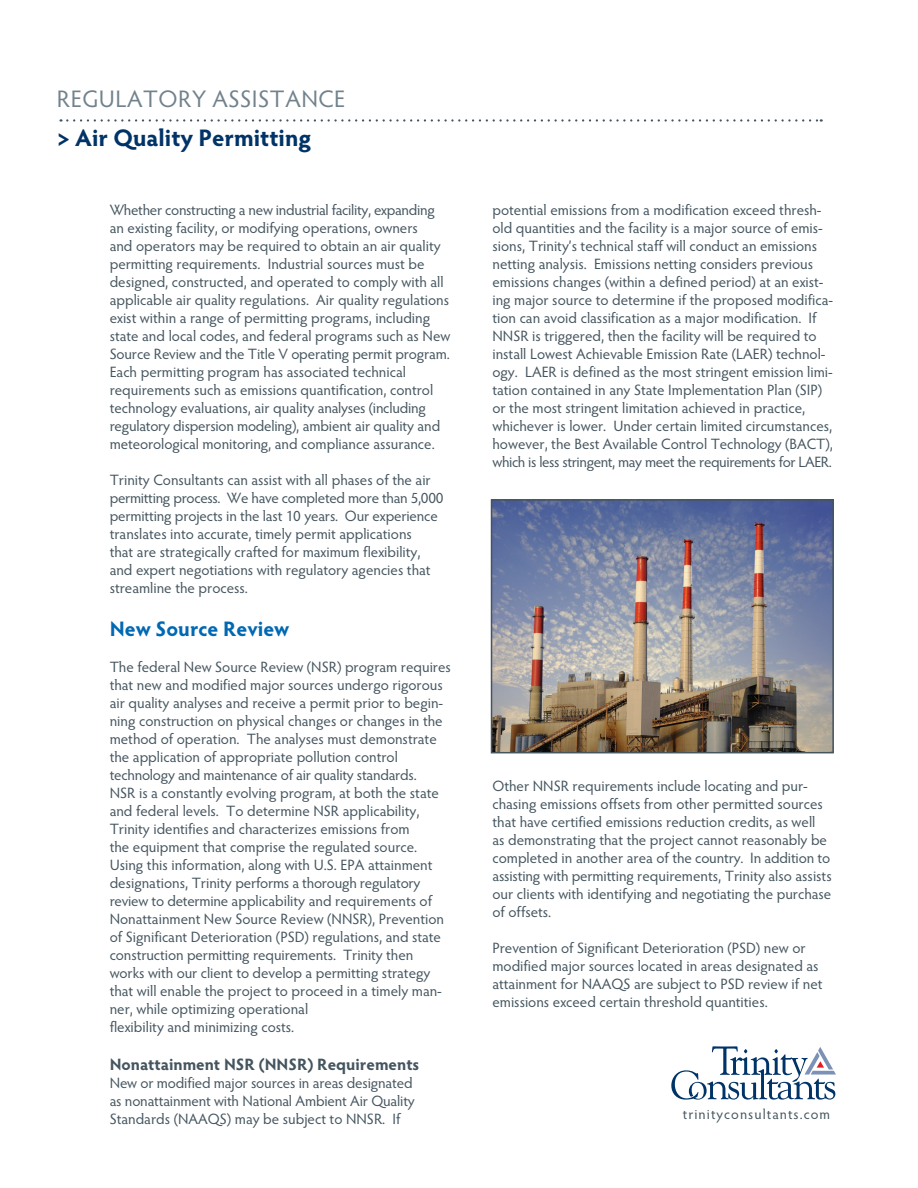
<style>
.page{position:relative;width:918px;height:1188px;background:#fff}
.page>*{position:absolute;margin:0;border:0;box-sizing:border-box;transform-origin:0 0}
.t1{font:700 24px "Hypatia Sans Pro";color:#003367}
.t2{font:24px "Hypatia Sans Pro";letter-spacing:.02em;color:#71828c}
.Heading{font:700 21px "Hypatia Sans Pro";color:#0168b3}
.Subhead{font:700 16.5px "Hypatia Sans Pro";color:#45555f}
.Copy{font:15px/18px "Hypatia Sans Pro";color:#45555f}
.Subhead-2{font:15px/18px "Hypatia Sans Pro";color:#45555f}
.Copy-2{font:15px "Hypatia Sans Pro";letter-spacing:-.02em;color:#45555f}
.website{font:14.25px "Hypatia Sans Pro";letter-spacing:.075em;color:#45555f}
</style>
<div class="page">
<img style="left:494px;top:502px;width:337px;height:248px">
<div style="left:491px;top:499px;width:343px;height:254px;border:2px solid #45555f"></div>
<svg style="left:671px;top:1046px;width:165px;height:54px"></svg>
<svg style="left:61px;top:119px;width:761px;height:3px"></svg>
<p class="t2" style="left:57px;top:82px;width:290px">REGULATORY ASSISTANCE</p>
<p class="t1" style="left:57px;top:120px;width:256px">&gt; Air Quality Permitting</p>
<p class="Copy-2" style="left:110px;top:200px;width:327px">Whether constructing a new industrial facility, expanding</p>
<p class="Copy" style="left:110px;top:218px;width:342px">an existing facility, or modifying operations, owners<br>and operators may be required to obtain an air quality permitting requirements. Industrial sources must be designed, constructed, and operated to comply with all applicable air quality regulations. Air quality regulations exist within a range of permitting programs, including state and local codes, and federal programs such as New</p>
<p class="Copy" style="left:110px;top:344px;width:342px">Source Review and the Title V operating permit program.</p>
<p class="Copy" style="left:110px;top:362px;width:332px">Each permitting program has associated technical requirements such as emissions quantification, control technology evaluations, air quality analyses (including regulatory dispersion modeling), ambient air quality and meteorological monitoring, and compliance assurance.</p>
<p class="Copy" style="left:110px;top:470px;width:335px">Trinity Consultants can assist with all phases of the air permitting process. We have completed more than 5,000</p>
<p class="Copy" style="left:110px;top:506px;width:330px">permitting projects in the last 10 years. Our experience translates into accurate, timely permit applications that are strategically crafted for maximum flexibility, and expert negotiations with regulatory agencies that streamline the process.</p>
<p class="Heading" style="left:110px;top:614px;width:181px">New Source Review</p>
<p class="Copy" style="left:110px;top:658px;width:343px">The federal New Source Review (NSR) program requires that new and modified major sources undergo rigorous air quality analyses and receive a permit prior to begin&shy;ning construction on physical changes or changes in the method of operation. The analyses must demonstrate the application of appropriate pollution control</p>
<p class="Copy" style="left:110px;top:766px;width:336px">technology and maintenance of air quality standards.<br>NSR is a constantly evolving program, at both the state and federal levels. To determine NSR applicability, Trinity identifies and characterizes emissions from<br>the equipment that comprise the regulated source.<br>Using this information, along with U.S. EPA attainment designations, Trinity performs a thorough regulatory review to determine applicability and requirements of Nonattainment New Source Review (NNSR), Prevention of Significant Deterioration (PSD) regulations, and state construction permitting requirements. Trinity then works with our client to develop a permitting strategy that will enable the project to proceed in a timely man&shy;ner, while optimizing operational</p>
<p class="Copy" style="left:110px;top:1018px;width:186px">flexibility and minimizing costs.</p>
<p class="Subhead" style="left:110px;top:1053px;width:311px">Nonattainment NSR (NNSR) Requirements</p>
<p class="Copy" style="left:110px;top:1073px;width:307px">New or modified major sources in areas designated as nonattainment with National Ambient Air Quality<br>Standards (NAAQS) may be subject to NNSR. If</p>
<p class="Copy" style="left:492px;top:200px;width:342px">potential emissions from a modification exceed thresh&shy;old quantities and the facility is a major source of emis&shy;sions, Trinity’s technical staff will conduct an emissions netting analysis. Emissions netting considers previous emissions changes (within a defined period) at an exist&shy;ing major source to determine if the proposed modifica&shy;tion can avoid classification as a major modification. If NNSR is triggered, then the facility will be required to install Lowest Achievable Emission Rate (LAER) technol&shy;ogy. LAER is defined as the most stringent emission limi&shy;tation contained in any State Implementation Plan (SIP) or the most stringent limitation achieved in practice, whichever is lower. Under certain limited circumstances, however, the Best Available Control Technology (BACT), which is less stringent, may meet the requirements for LAER.</p>
<p class="Copy" style="left:492px;top:776px;width:341px">Other NNSR requirements include locating and pur&shy;chasing emissions offsets from other permitted sources that have certified emissions reduction credits, as well<br>as demonstrating that the project cannot reasonably be completed in another area of the country. In addition to assisting with permitting requirements, Trinity also assists our clients with identifying and negotiating the purchase of offsets.</p>
<p class="Subhead-2" style="left:492px;top:938px;width:332px">Prevention of Significant Deterioration (PSD) new or modified major sources located in areas designated as attainment for NAAQS are subject to PSD review if net emissions exceed certain threshold quantities.</p>
<p class="website" style="left:683px;top:1105px;width:149px">trinityconsultants.com</p>
</div>
